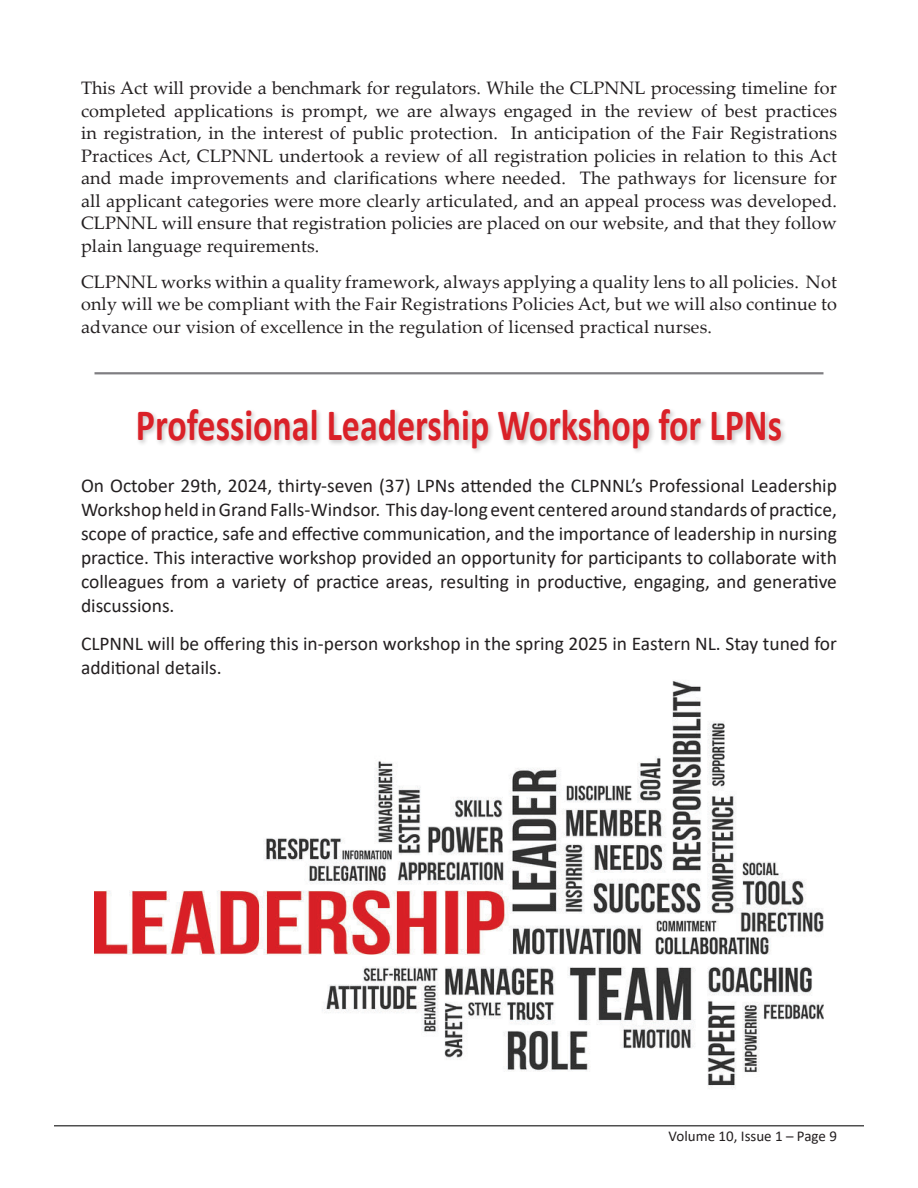
<style>
.page{position:relative;width:918px;height:1188px;background:#fff}
.page>*{position:absolute;margin:0;border:0;box-sizing:border-box;transform-origin:0 0}
.body{font:700 45px "Calibri";color:#da2128;scale:.8 1}
.body-2{font:19.5px/24px "Calibri";color:#231f20;text-align:justify}
.body-3{font:18px/22.5px "Palatino Linotype";letter-spacing:.01em;color:#231f20;text-align:justify}
.t1{font:15px "Calibri";color:#231f20}
</style>
<div class="page">
<hr style="left:54px;top:1125px;width:810px;height:1px;background:#4f4f4f">
<img style="left:94px;top:680px;width:730px;height:408px">
<hr style="left:94px;top:372px;width:730px;height:2px;background:#717074">
<div style="left:136px;top:407px;width:652px;height:48px;background:#231f20;opacity:.25"></div>
<p class="body-3" style="left:81px;top:76px;width:758px">This Act will provide a benchmark for regulators. While the CLPNNL processing timeline for completed applications is prompt, we are always engaged in the review of best practices in registration, in the interest of public protection. In anticipation of the Fair Registrations Practices Act, CLPNNL undertook a review of all registration policies in relation to this Act and made improvements and clarifications where needed. The pathways for licensure for all applicant categories were more clearly articulated, and an appeal process was developed.<br>CLPNNL will ensure that registration policies are placed on our website, and that they follow plain language requirements.</p>
<p class="body-3" style="left:81px;top:270px;width:757px">CLPNNL works within a quality framework, always applying a quality lens to all policies. Not only will we be compliant with the Fair Registrations Policies Act, but we will also continue to advance our vision of excellence in the regulation of licensed practical nurses.</p>
<p class="body" style="left:136px;top:393px;width:809px">Professional Leadership Workshop for LPNs</p>
<p class="body-2" style="left:81px;top:473px;width:758px">On October 29th, 2024, thirty-seven (37) LPNs attended the CLPNNL’s Professional Leadership Workshop held in Grand Falls-Windsor. This day-long event centered around standards of practice, scope of practice, safe and effective communication, and the importance of leadership in nursing practice. This interactive workshop provided an opportunity for participants to collaborate with colleagues from a variety of practice areas, resulting in productive, engaging, and generative discussions.</p>
<p class="body-2" style="left:81px;top:631px;width:758px">CLPNNL will be offering this in-person workshop in the spring 2025 in Eastern NL. Stay tuned for additional details.</p>
<p class="t1" style="left:669px;top:1125px;width:170px">Volume 10, Issue 1 – Page 9</p>
</div>
